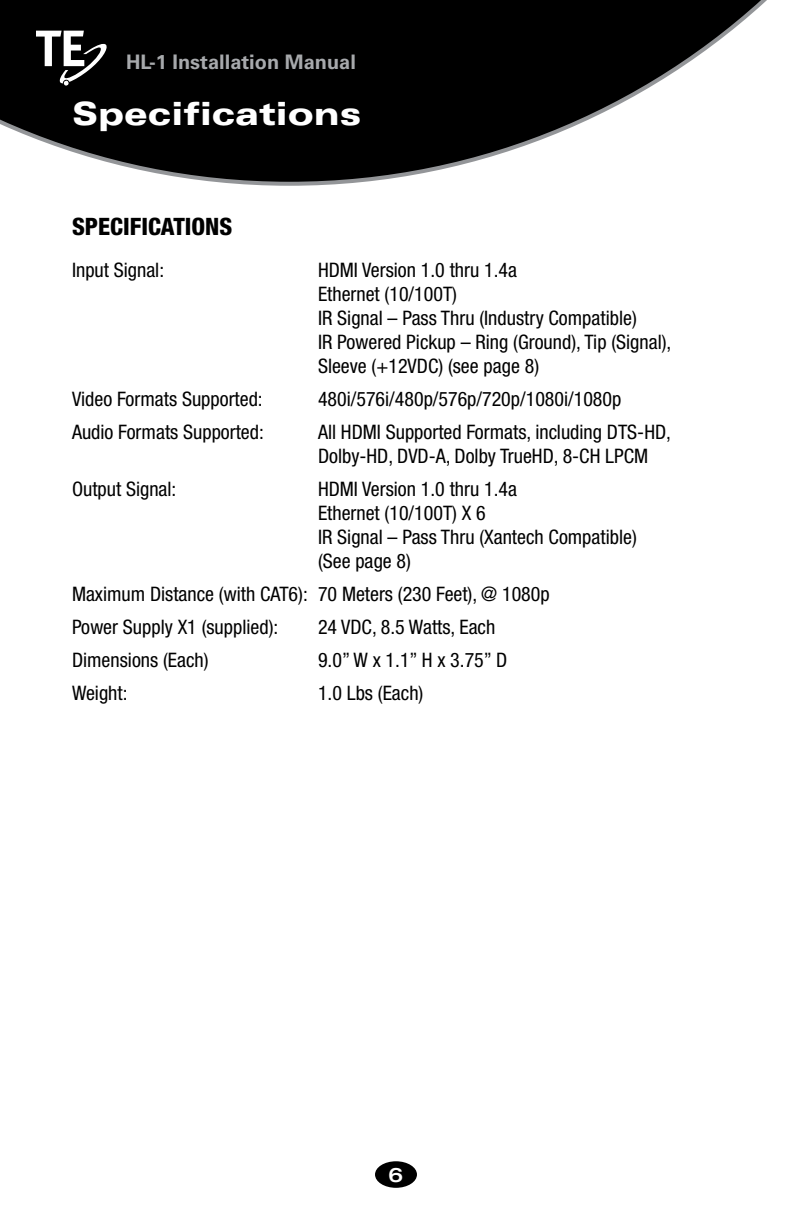
<style>
.page{position:relative;width:792px;height:1224px;background:#fff}
.page>*{position:absolute;margin:0;border:0;box-sizing:border-box;transform-origin:0 0}
.t1{font:900 expanded 32px "Univers";color:#fff}
.t2{font:800 condensed 24px "Helvetica Neue";color:#000}
.t3{font:condensed 20px/24px "Helvetica Neue";color:#000}
.t4{font:700 20px "Univers";color:#a7a9ac}
.t5{font:500 expanded 20px "Helvetica Neue";color:#fff}
</style>
<div class="page">
<svg style="left:0;top:0;width:588px;height:186px;background:#212121"></svg>
<svg style="left:588px;top:0;width:179px;height:120px"></svg>
<div style="left:375px;top:1161px;width:42px;height:27px;background:#000;border-radius:50%"></div>
<svg style="left:36px;top:31px;width:73px;height:55px"></svg>
<p class="t4" style="left:126px;top:50px;width:231px">HL-1 Installation Manual</p>
<h1 class="t1" style="left:72px;top:95px;width:291px">Specifications</h1>
<p class="t2" style="left:72px;top:212px;width:162px">SPECIFICATIONS</p>
<p class="t3" style="left:72px;top:258px;width:94px">Input Signal:</p>
<p class="t3" style="left:318px;top:258px;width:355px">HDMI Version 1.0 thru 1.4a<br>Ethernet (10/100T)<br>IR Signal – Pass Thru (Industry Compatible)<br>IR Powered Pickup – Ring (Ground), Tip (Signal), Sleeve (+12VDC) (see page 8)</p>
<p class="t3" style="left:72px;top:387px;width:192px">Video Formats Supported:</p>
<p class="t3" style="left:318px;top:387px;width:305px">480i/576i/480p/576p/720p/1080i/1080p</p>
<p class="t3" style="left:72px;top:420px;width:193px">Audio Formats Supported:</p>
<p class="t3" style="left:318px;top:420px;width:355px">All HDMI Supported Formats, including DTS-HD,<br>Dolby-HD, DVD-A, Dolby TrueHD, 8-CH LPCM</p>
<p class="t3" style="left:72px;top:477px;width:106px">Output Signal:</p>
<p class="t3" style="left:318px;top:477px;width:320px">HDMI Version 1.0 thru 1.4a<br>Ethernet (10/100T) X 6<br>IR Signal – Pass Thru (Xantech Compatible) (See page 8)</p>
<p class="t3" style="left:72px;top:578px;width:479px;line-height:33px">Maximum Distance (with CAT6): 70 Meters (230 Feet), @ 1080p<br>Power Supply X1 (supplied):</p>
<p class="t3" style="left:318px;top:615px;width:179px">24 VDC, 8.5 Watts, Each</p>
<p class="t3" style="left:72px;top:648px;width:138px">Dimensions (Each)</p>
<p class="t3" style="left:318px;top:648px;width:191px">9.0” W x 1.1” H x 3.75” D</p>
<p class="t3" style="left:72px;top:681px;width:57px">Weight:</p>
<p class="t3" style="left:318px;top:681px;width:107px">1.0 Lbs (Each)</p>
<p class="t5" style="left:389px;top:1162px;width:16px">6</p>
</div>
